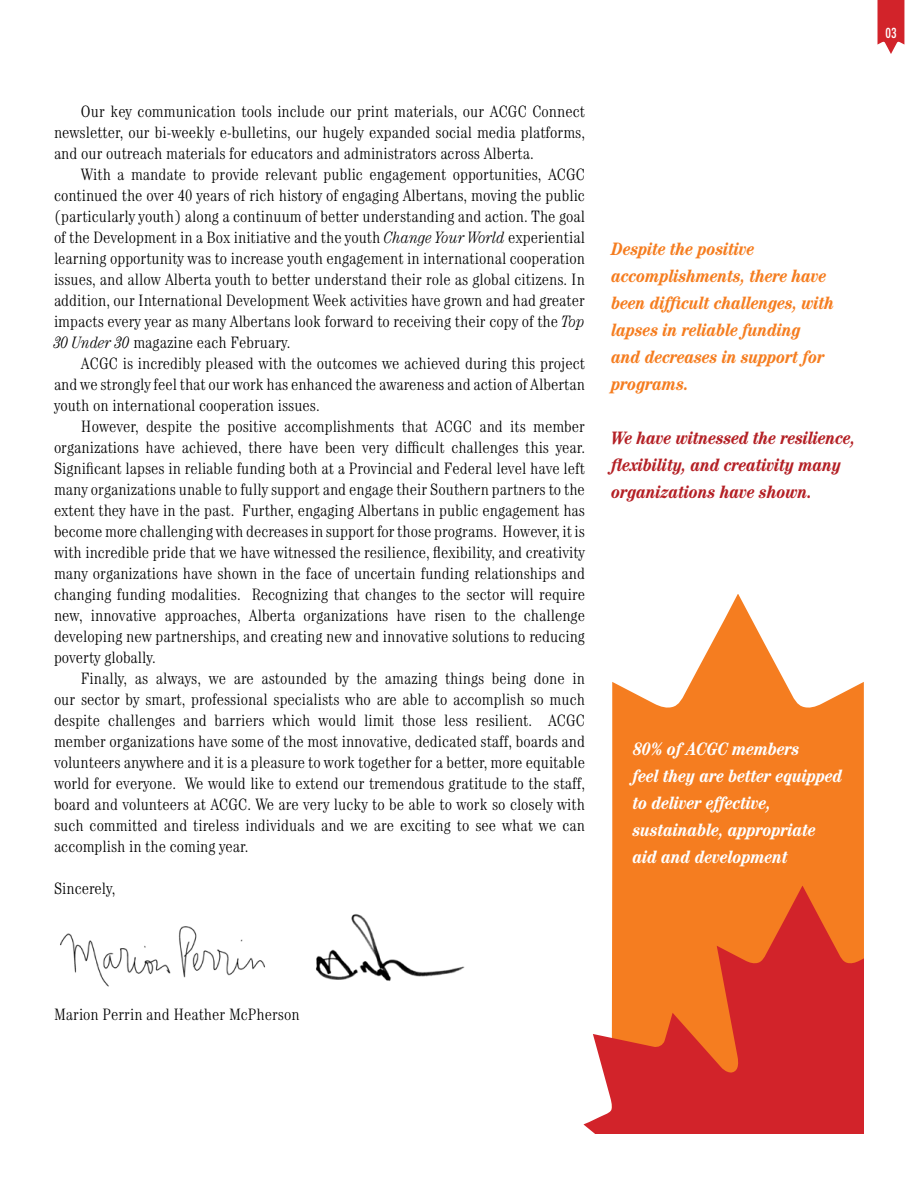
<style>
.page{position:relative;width:918px;height:1188px;background:#fff}
.page>*{position:absolute;margin:0;border:0;box-sizing:border-box;transform-origin:0 0}
.t1{font:italic 700 condensed 18px/27px "Century Std";color:#f57d20}
.t2{font:italic 700 condensed 18px/27px "Century Std";color:#fff}
.t3{font:italic 700 condensed 18px/27px "Century Std";color:#b42025}
.t4{font:300 condensed 16.5px/21px "Century Std";color:#000;text-align:justify}
.t5{font:condensed 13.5px "Futura Std";color:#fff}
.s1{font-style:italic}
</style>
<div class="page">
<svg style="left:612px;top:594px;width:252px;height:292px;fill:#f57d20"></svg>
<svg style="left:584px;top:886px;width:280px;height:248px;background:#e25638"></svg>
<img style="left:316px;top:914px;width:149px;height:67px">
<svg style="left:878px;top:0;width:26px;height:54px"></svg>
<img style="left:60px;top:926px;width:205px;height:61px">
<p class="t4" style="left:54px;top:101px;width:533px;text-indent:27px">Our key communication tools include our print materials, our ACGC Connect newsletter, our bi-weekly e-bulletins, our hugely expanded social media platforms, and our outreach materials for educators and administrators across Alberta.</p>
<p class="t4" style="left:54px;top:164px;width:533px;text-indent:27px">With a mandate to provide relevant public engagement opportunities, ACGC continued the over 40 years of rich history of engaging Albertans, moving the public (particularly youth) along a continuum of better understanding and action. The goal of the Development in a Box initiative and the youth <span class="s1">Change Your World</span> experiential learning opportunity was to increase youth engagement in international cooperation issues, and allow Alberta youth to better understand their role as global citizens. In addition, our International Development Week activities have grown and had greater impacts every year as many Albertans look forward to receiving their copy of the <span class="s1">Top 30 Under 30</span> magazine each February.</p>
<p class="t4" style="left:54px;top:353px;width:533px;text-indent:27px">ACGC is incredibly pleased with the outcomes we achieved during this project and we strongly feel that our work has enhanced the awareness and action of Albertan youth on international cooperation issues.</p>
<p class="t4" style="left:54px;top:416px;width:533px;text-indent:27px">However, despite the positive accomplishments that ACGC and its member organizations have achieved, there have been very difficult challenges this year.<br>Significant lapses in reliable funding both at a Provincial and Federal level have left many organizations unable to fully support and engage their Southern partners to the extent they have in the past. Further, engaging Albertans in public engagement has become more challenging with decreases in support for those programs. However, it is with incredible pride that we have witnessed the resilience, flexibility, and creativity many organizations have shown in the face of uncertain funding relationships and changing funding modalities. Recognizing that changes to the sector will require new, innovative approaches, Alberta organizations have risen to the challenge developing new partnerships, and creating new and innovative solutions to reducing poverty globally.</p>
<p class="t4" style="left:54px;top:668px;width:533px;text-indent:27px">Finally, as always, we are astounded by the amazing things being done in our sector by smart, professional specialists who are able to accomplish so much despite challenges and barriers which would limit those less resilient. ACGC member organizations have some of the most innovative, dedicated staff, boards and volunteers anywhere and it is a pleasure to work together for a better, more equitable world for everyone. We would like to extend our tremendous gratitude to the staff, board and volunteers at ACGC. We are very lucky to be able to work so closely with such committed and tireless individuals and we are exciting to see what we can accomplish in the coming year.</p>
<p class="t4" style="left:54px;top:878px;width:63px">Sincerely,</p>
<p class="t1" style="left:612px;top:236px;width:224px">Despite the positive accomplishments, there have been difficult challenges, with lapses in reliable funding and decreases in support for programs.</p>
<p class="t3" style="left:612px;top:425px;width:245px">We have witnessed the resilience, flexibility, and creativity many organizations have shown.</p>
<p class="t2" style="left:633px;top:735px;width:211px">80% of ACGC members<br>feel they are better equipped to deliver effective, sustainable, appropriate aid and development</p>
<p class="t5" style="left:886px;top:25px;width:13px">03</p>
<p class="t4" style="left:54px;top:1004px;width:247px">Marion Perrin and Heather McPherson</p>
</div>
